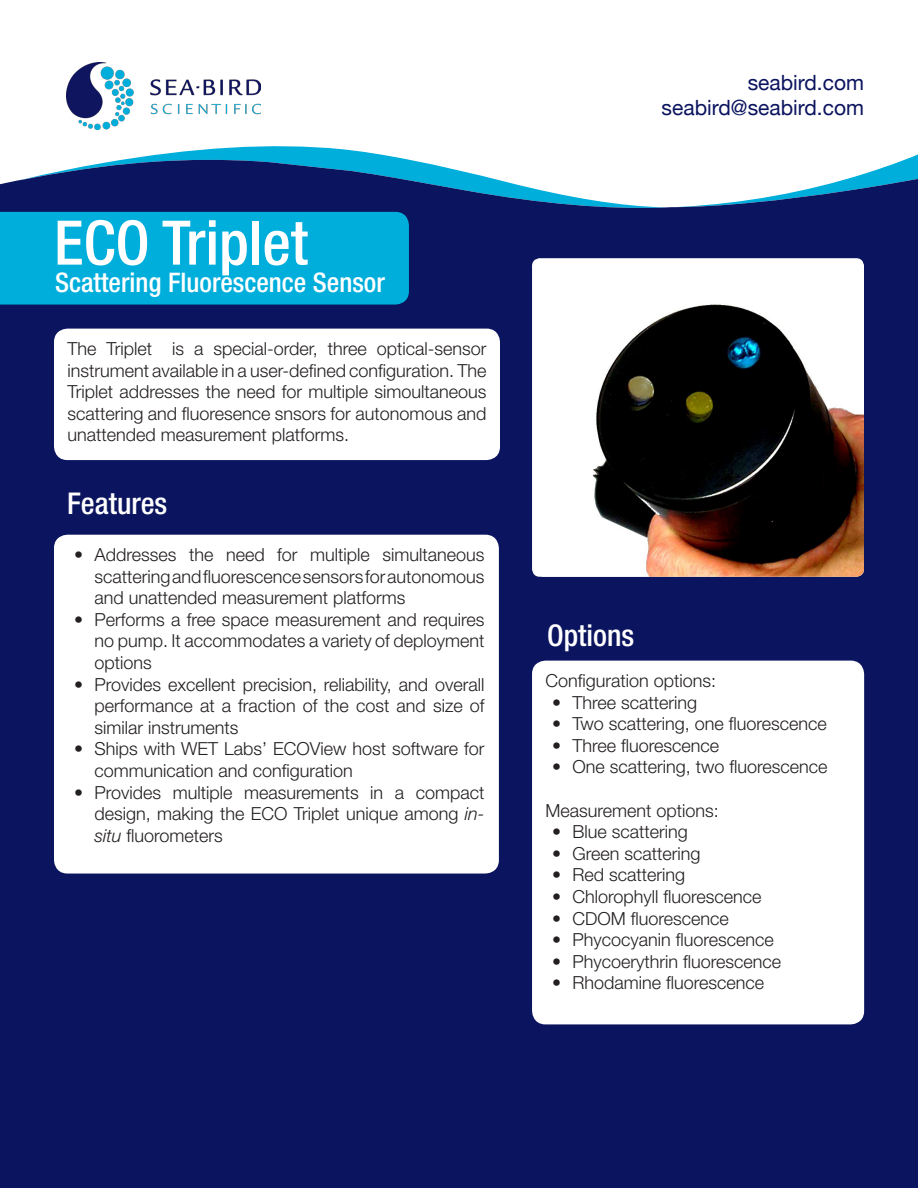
<style>
.page{position:relative;width:918px;height:1188px;background:#fff}
.page>*{position:absolute;margin:0;border:0;box-sizing:border-box;transform-origin:0 0}
.t1{font:500 condensed 61.5px "Helvetica Neue LT Std";color:#fff}
.t2{font:500 condensed 30px "Helvetica Neue LT Std";color:#fff}
.t3{font:500 condensed 27px "Helvetica Neue LT Std";color:#fff}
.t4{font:21px "Helvetica Neue";color:#0b145e}
.t5{font:300 18px/21.6px "Helvetica Neue LT Std";color:#231f20;text-align:justify}
.s1{font-style:italic}
</style>
<div class="page">
<div style="left:0;top:218px;width:918px;height:970px;background:#0b145e"></div>
<svg style="left:127px;top:146px;width:791px;height:13px"></svg>
<svg style="left:0;top:159px;width:918px;height:59px;fill:#0b145e"></svg>
<img style="left:66px;top:62px;width:194px;height:68px">
<div style="left:532px;top:258px;width:332px;height:319px;background:#fff;border-radius:8px"></div>
<img style="left:542px;top:304px;width:322px;height:273px">
<div style="left:54px;top:329px;width:446px;height:131px;background:#fff;border-radius:14px"></div>
<div style="left:0;top:212px;width:409px;height:93px;background:#00aedc"></div>
<div style="left:54px;top:535px;width:445px;height:339px;background:#fff;border-radius:14px"></div>
<div style="left:532px;top:661px;width:332px;height:363px;background:#fff;border-radius:14px"></div>
<p class="t1" style="left:54px;top:206px;width:255px">ECO Triplet</p>
<p class="t3" style="left:55px;top:266px;width:331px">Scattering Fluorescence Sensor</p>
<p class="t5" style="left:68px;top:337px;width:421px">The Triplet is a special-order, three optical-sensor instrument available in a user-defined configuration. The Triplet addresses the need for multiple simoultaneous scattering and fluoresence snsors for autonomous and unattended measurement platforms.</p>
<p class="t2" style="left:67px;top:486px;width:102px">Features</p>
<p class="t5" style="left:94px;top:543px;width:392px;text-indent:-20px">• Addresses the need for multiple simultaneous scattering and fluorescence sensors for autonomous and unattended measurement platforms</p>
<p class="t5" style="left:94px;top:608px;width:392px;text-indent:-20px">• Performs a free space measurement and requires no pump. It accommodates a variety of deployment options</p>
<p class="t5" style="left:94px;top:673px;width:392px;text-indent:-20px">• Provides excellent precision, reliability, and overall performance at a fraction of the cost and size of similar instruments</p>
<p class="t5" style="left:94px;top:738px;width:391px;text-indent:-20px">• Ships with WET Labs’ ECOView host software for communication and configuration</p>
<p class="t5" style="left:94px;top:781px;width:392px;text-indent:-20px">• Provides multiple measurements in a compact design, making the ECO Triplet unique among <span class="s1">in&shy;situ</span> fluorometers</p>
<p class="t4" style="left:748px;top:67px;width:118px">seabird.com</p>
<p class="t4" style="left:662px;top:92px;width:204px">seabird@seabird.com</p>
<p class="t2" style="left:547px;top:617px;width:89px">Options</p>
<p class="t5" style="left:546px;top:669px;width:172px">Configuration options:</p>
<p class="t5" style="left:552px;top:691px;width:146px">• Three scattering</p>
<p class="t5" style="left:552px;top:713px;width:276px">• Two scattering, one fluorescence</p>
<p class="t5" style="left:552px;top:734px;width:169px">• Three fluorescence</p>
<p class="t5" style="left:552px;top:756px;width:277px">• One scattering, two fluorescence</p>
<p class="t5" style="left:546px;top:799px;width:175px">Measurement options:</p>
<p class="t5" style="left:552px;top:821px;width:137px">• Blue scattering</p>
<p class="t5" style="left:552px;top:842px;width:150px">• Green scattering</p>
<p class="t5" style="left:552px;top:864px;width:134px">• Red scattering</p>
<p class="t5" style="left:552px;top:885px;width:211px">• Chlorophyll fluorescence</p>
<p class="t5" style="left:552px;top:907px;width:178px">• CDOM fluorescence</p>
<p class="t5" style="left:552px;top:929px;width:223px">• Phycocyanin fluorescence</p>
<p class="t5" style="left:552px;top:950px;width:230px">• Phycoerythrin fluorescence</p>
<p class="t5" style="left:552px;top:972px;width:213px">• Rhodamine fluorescence</p>
</div>
